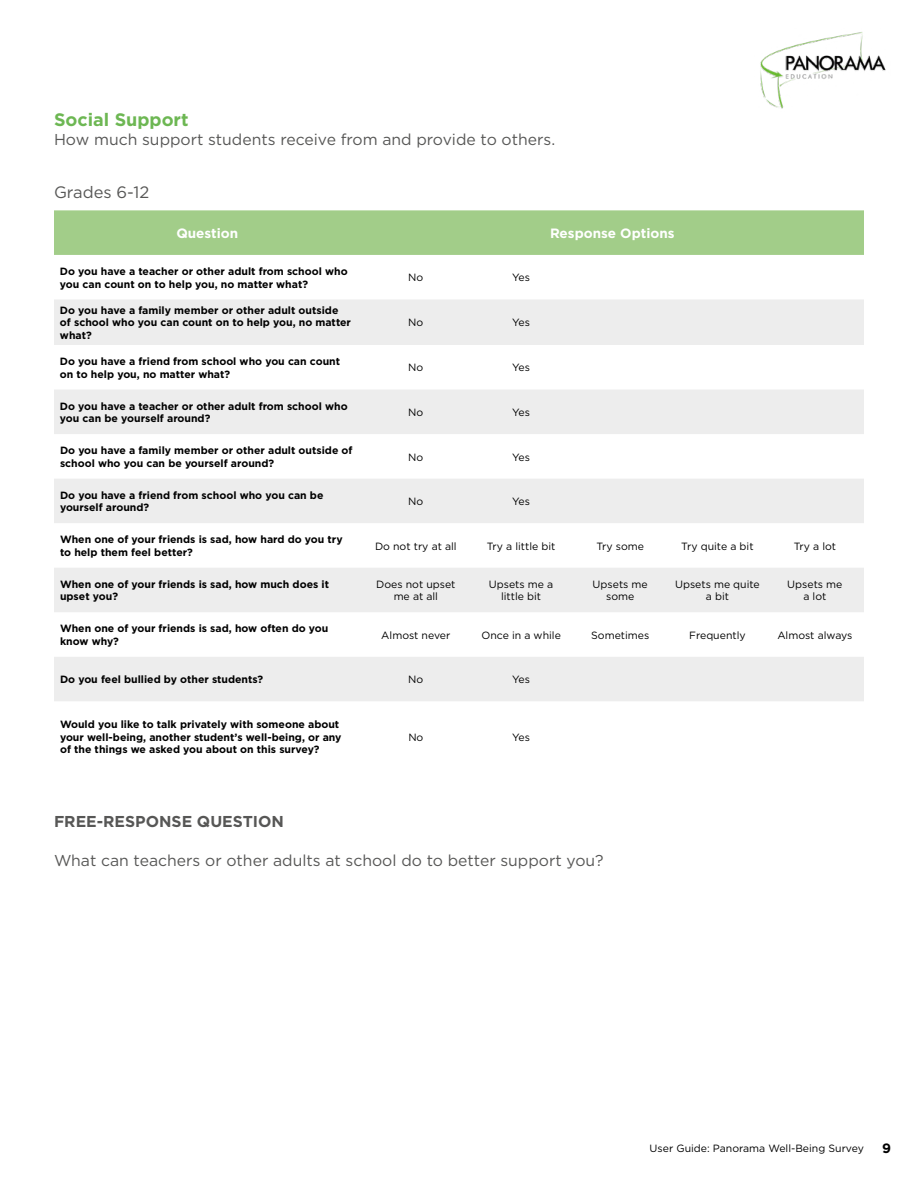
<style>
.page{position:relative;width:918px;height:1188px;background:#fff}
.page>*{position:absolute;margin:0;border:0;box-sizing:border-box;transform-origin:0 0}
.t1{font:700 18px "Gotham";color:#6db753}
.t2{font:16.5px "Gotham";color:#575756}
.t3{font:15.75px "Gotham";color:#575756}
.t4{font:700 15.75px "Gotham";color:#575756}
.t5{font:700 13.5px "Gotham";color:#fff}
.t6{font:700 13.5px "Gotham";color:#000}
.t7{font:700 10.5px/12.6px "Gotham";color:#000}
.t8{font:10.5px/12.6px "Gotham";color:#000;text-align:center}
</style>
<div class="page">
<img style="left:760px;top:32px;width:126px;height:77px">
<div style="left:54px;top:210px;width:810px;height:45px;background:#a2cd89"></div>
<svg style="left:54px;top:300px;width:810px;height:401px;fill:#ededed"></svg>
<h1 class="t1" style="left:54px;top:107px;width:136px">Social Support</h1>
<h3 class="t3" style="left:54px;top:129px;width:503px">How much support students receive from and provide to others.</h3>
<h2 class="t2" style="left:54px;top:181px;width:97px">Grades 6-12</h2>
<p class="t5" style="left:176px;top:224px;width:63px">Question</p>
<p class="t5" style="left:550px;top:224px;width:126px">Response Options</p>
<p class="t7" style="left:60px;top:265px;width:289px">Do you have a teacher or other adult from school who you can count on to help you, no matter what?</p>
<p class="t8" style="left:408px;top:271px;width:17px">No</p>
<p class="t8" style="left:512px;top:271px;width:19px">Yes</p>
<p class="t7" style="left:60px;top:304px;width:293px">Do you have a family member or other adult outside of school who you can count on to help you, no matter what?</p>
<p class="t8" style="left:408px;top:316px;width:17px">No</p>
<p class="t8" style="left:512px;top:316px;width:19px">Yes</p>
<p class="t7" style="left:60px;top:355px;width:282px">Do you have a friend from school who you can count on to help you, no matter what?</p>
<p class="t8" style="left:408px;top:361px;width:17px">No</p>
<p class="t8" style="left:512px;top:361px;width:19px">Yes</p>
<p class="t7" style="left:60px;top:400px;width:289px">Do you have a teacher or other adult from school who you can be yourself around?</p>
<p class="t8" style="left:408px;top:406px;width:17px">No</p>
<p class="t8" style="left:512px;top:406px;width:19px">Yes</p>
<p class="t7" style="left:60px;top:444px;width:294px">Do you have a family member or other adult outside of school who you can be yourself around?</p>
<p class="t8" style="left:408px;top:450px;width:17px">No</p>
<p class="t8" style="left:512px;top:450px;width:19px">Yes</p>
<p class="t7" style="left:60px;top:489px;width:265px">Do you have a friend from school who you can be yourself around?</p>
<p class="t8" style="left:408px;top:495px;width:17px">No</p>
<p class="t8" style="left:512px;top:495px;width:19px">Yes</p>
<p class="t7" style="left:60px;top:533px;width:284px">When one of your friends is sad, how hard do you try to help them feel better?</p>
<p class="t8" style="left:375px;top:539px;width:83px">Do not try at all</p>
<p class="t8" style="left:487px;top:539px;width:70px">Try a little bit</p>
<p class="t8" style="left:596px;top:539px;width:49px">Try some</p>
<p class="t8" style="left:681px;top:539px;width:74px">Try quite a bit</p>
<p class="t8" style="left:794px;top:539px;width:44px">Try a lot</p>
<p class="t7" style="left:60px;top:578px;width:271px">When one of your friends is sad, how much does it upset you?</p>
<p class="t8" style="left:376px;top:578px;width:81px">Does not upset me at all</p>
<p class="t8" style="left:489px;top:578px;width:66px">Upsets me a little bit</p>
<p class="t8" style="left:593px;top:578px;width:57px">Upsets me some</p>
<p class="t8" style="left:675px;top:578px;width:86px">Upsets me quite a bit</p>
<p class="t8" style="left:787px;top:578px;width:57px">Upsets me a lot</p>
<p class="t7" style="left:60px;top:622px;width:270px">When one of your friends is sad, how often do you know why?</p>
<p class="t8" style="left:381px;top:628px;width:71px">Almost never</p>
<p class="t8" style="left:481px;top:628px;width:81px">Once in a while</p>
<p class="t8" style="left:591px;top:628px;width:60px">Sometimes</p>
<p class="t8" style="left:689px;top:628px;width:58px">Frequently</p>
<p class="t8" style="left:777px;top:628px;width:77px">Almost always</p>
<p class="t7" style="left:60px;top:673px;width:205px">Do you feel bullied by other students?</p>
<p class="t8" style="left:408px;top:673px;width:17px">No</p>
<p class="t8" style="left:512px;top:673px;width:19px">Yes</p>
<p class="t7" style="left:60px;top:718px;width:283px">Would you like to talk privately with someone about your well-being, another student’s well-being, or any of the things we asked you about on this survey?</p>
<p class="t8" style="left:408px;top:731px;width:17px">No</p>
<p class="t8" style="left:512px;top:731px;width:19px">Yes</p>
<h3 class="t4" style="left:54px;top:811px;width:231px">FREE-RESPONSE QUESTION</h3>
<h3 class="t3" style="left:54px;top:851px;width:551px">What can teachers or other adults at school do to better support you?</h3>
<p class="t8" style="left:650px;top:1142px;width:216px">User Guide: Panorama Well-Being Survey</p>
<p class="t6" style="left:882px;top:1139px;width:10px">9</p>
</div>
